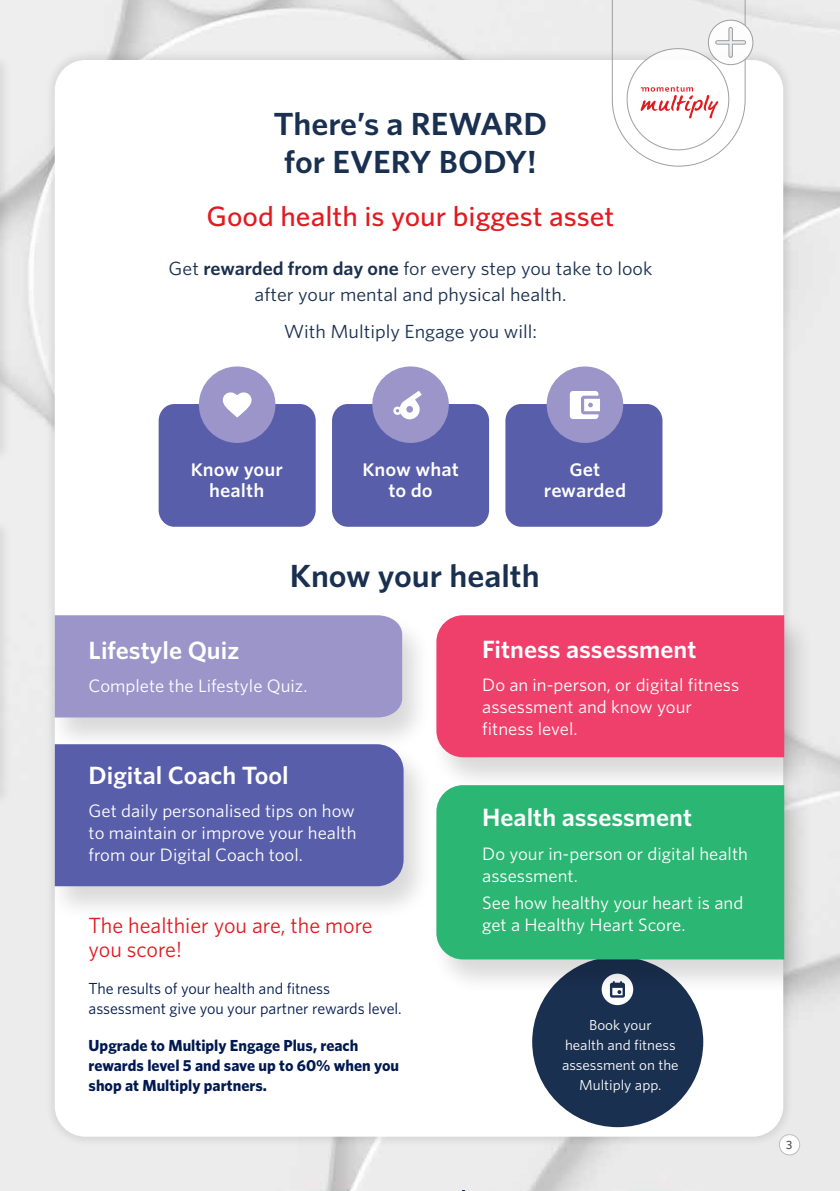
<style>
.page{position:relative;width:840px;height:1191px;background:#fff}
.page>*{position:absolute;margin:0;border:0;box-sizing:border-box;transform-origin:0 0}
.t1{font:600 32px/38px "Whitney";color:#1a3050;text-align:center;scale:1.05 1}
.t2{font:500 28px "Whitney";color:#e11b22;scale:1.05 1}
.t3{font:600 25px "Whitney";color:#fff;scale:1.04 1}
.t4{font:22px/24px "Whitney";color:#e11b22}
.t5{font:19px/26px "Whitney";color:#1a3050;text-align:center;scale:1.05 1}
.t6{font:18px/22px "Whitney";color:#fff;scale:1.04 1}
.t7{font:600 17.4px/21.8px "Whitney S Sm";color:#fff;text-align:center}
.t8{font:700 16px/20px "Whitney";color:#001950}
.t9{font:16px/20px "Whitney";letter-spacing:-.005em;color:#001950}
.t10{font:14.6px/20px "Whitney";color:#fff;text-align:center;scale:1.04 1}
.t11{font:500 12px "Whitney";color:#4d4d4f}
.s1{font-weight:600}
</style>
<div class="page">
<img style="left:0;top:0;width:839px;height:1191px">
<div style="left:0;top:518px;width:12px;height:289px;background:#e7e7e7"></div>
<svg style="left:0;top:696px;width:1px;height:96px"></svg>
<div style="left:0;top:53px;width:12px;height:410px;background:#000;opacity:.1"></div>
<svg style="left:0;top:65px;width:1px;height:386px"></svg>
<div style="left:44px;top:49px;width:750px;height:1098px;background:#000;opacity:.1"></div>
<div style="left:55px;top:60px;width:727px;height:1076px;background:#fff;border-radius:31px"></div>
<div style="left:532px;top:956px;width:170px;height:171px;background:#1a3050;border-radius:50%"></div>
<svg style="left:601px;top:973px;width:32px;height:32px"></svg>
<svg style="left:609px;top:995px;width:15px;height:2px"></svg>
<div style="left:47px;top:742px;width:387px;height:180px;background:#000;opacity:.15"></div>
<div style="left:55px;top:753px;width:348px;height:133px;background:#585eaa"></div>
<div style="left:428px;top:613px;width:385px;height:180px;background:#000;opacity:.15"></div>
<div style="left:436px;top:615px;width:347px;height:142px;background:#ef3f6b"></div>
<div style="left:428px;top:783px;width:385px;height:212px;background:#000;opacity:.15"></div>
<div style="left:436px;top:785px;width:347px;height:174px;background:#2bb673"></div>
<div style="left:47px;top:613px;width:385px;height:140px;background:#000;opacity:.15"></div>
<div style="left:55px;top:615px;width:347px;height:102px;background:#9b95c9"></div>
<div style="left:158px;top:404px;width:157px;height:123px;background:#585eaa;border-radius:16px"></div>
<div style="left:199px;top:366px;width:76px;height:77px;background:#9b95c9;border-radius:50%"></div>
<div style="left:332px;top:404px;width:157px;height:123px;background:#585eaa;border-radius:16px"></div>
<div style="left:372px;top:366px;width:76px;height:77px;background:#9b95c9;border-radius:50%"></div>
<div style="left:505px;top:404px;width:157px;height:123px;background:#585eaa;border-radius:16px"></div>
<div style="left:546px;top:366px;width:77px;height:77px;background:#9b95c9;border-radius:50%"></div>
<svg style="left:569px;top:391px;width:30px;height:28px"></svg>
<svg style="left:393px;top:391px;width:28px;height:28px"></svg>
<svg style="left:223px;top:392px;width:28px;height:25px"></svg>
<svg style="left:611px;top:0;width:142px;height:167px"></svg>
<div style="left:779px;top:1134px;width:20px;height:21px;background:#fff;border-radius:50%"></div>
<div style="left:778px;top:1134px;width:21px;height:21px;border:1px solid #bcbec0;border-radius:50%"></div>
<h1 class="t1" style="left:273px;top:104px;width:262px">There’s a REWARD for EVERY BODY!</h1>
<h2 class="t2" style="left:206px;top:198px;width:389px">Good health is your biggest asset</h2>
<p class="t5" style="left:168px;top:255px;width:462px">Get <span class="s1">rewarded from day one</span> for every step you take to look after your mental and physical health.</p>
<p class="t5" style="left:284px;top:318px;width:242px">With Multiply Engage you will:</p>
<p class="t7" style="left:190px;top:458px;width:94px">Know your health</p>
<p class="t7" style="left:362px;top:458px;width:98px">Know what to do</p>
<p class="t7" style="left:543px;top:458px;width:84px">Get rewarded</p>
<h1 class="t1" style="left:290px;top:556px;width:239px">Know your health</h1>
<h3 class="t3" style="left:89px;top:634px;width:146px">Lifestyle Quiz</h3>
<p class="t6" style="left:89px;top:675px;width:212px">Complete the Lifestyle Quiz.</p>
<h3 class="t3" style="left:482px;top:632px;width:207px">Fitness assessment</h3>
<p class="t6" style="left:482px;top:673px;width:248px">Do an in-person, or digital fitness assessment and know your fitness level.</p>
<h3 class="t3" style="left:89px;top:758px;width:194px">Digital Coach Tool</h3>
<p class="t6" style="left:89px;top:799px;width:259px;text-align:justify">Get daily personalised tips on how to maintain or improve your health from our Digital Coach tool.</p>
<h3 class="t3" style="left:482px;top:801px;width:203px">Health assessment</h3>
<p class="t6" style="left:482px;top:842px;width:257px">Do your in-person or digital health assessment.</p>
<p class="t6" style="left:482px;top:891px;width:252px">See how healthy your heart is and get a Healthy Heart Score.</p>
<p class="t4" style="left:89px;top:912px;width:285px">The healthier you are, the more you score!</p>
<p class="t9" style="left:89px;top:977px;width:314px">The results of your health and fitness assessment give you your partner rewards level.</p>
<p class="t8" style="left:89px;top:1034px;width:312px">Upgrade to Multiply Engage Plus, reach rewards level 5 and save up to 60% when you shop at Multiply partners.</p>
<p class="t10" style="left:561px;top:1015px;width:114px">Book your<br>health and fitness assessment on the<br>Multiply app.</p>
<p class="t11" style="left:785px;top:1137px;width:8px">3</p>
</div>
